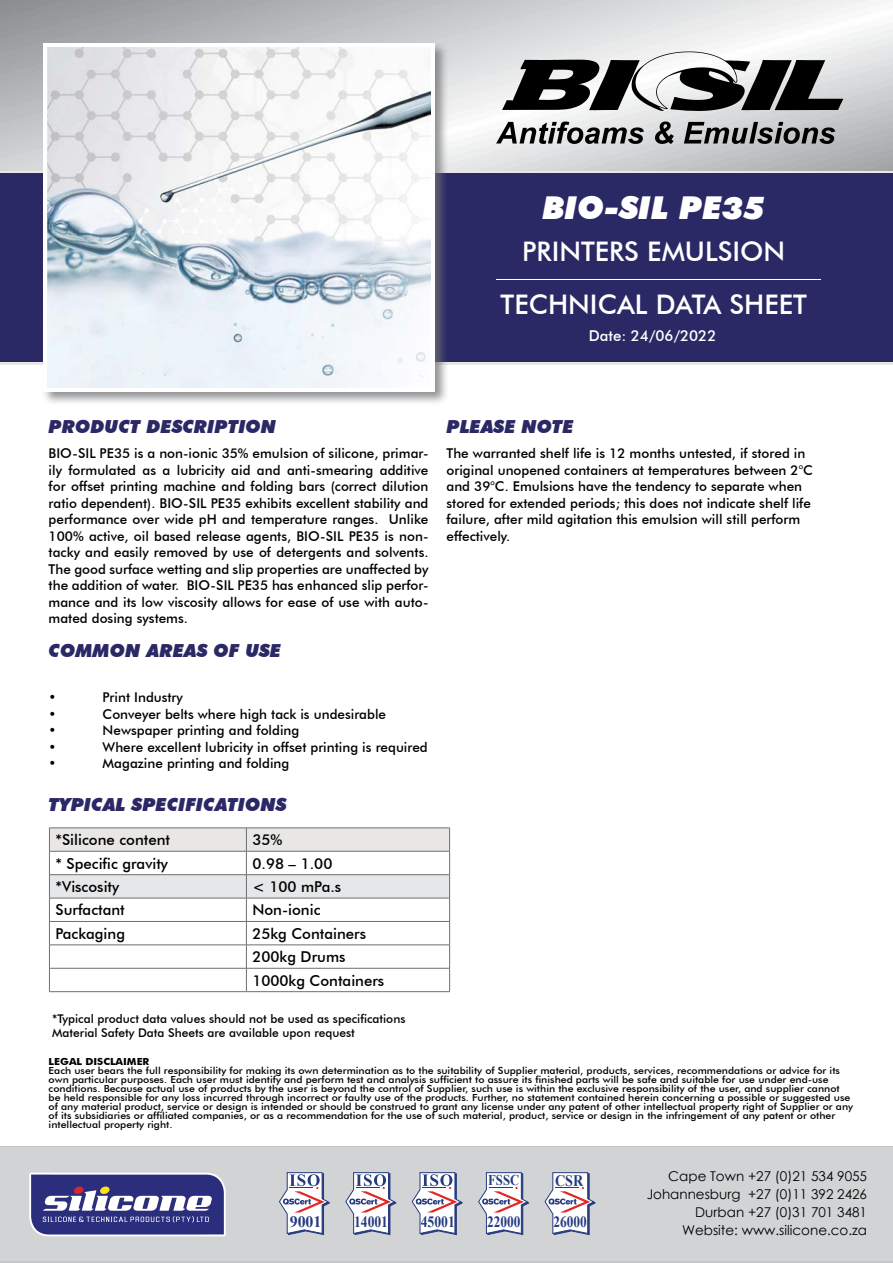
<style>
.page{position:relative;width:893px;height:1263px;background:#fff}
.page>*{position:absolute;margin:0;border:0;box-sizing:border-box;transform-origin:0 0}
.t1{font:italic 900 31.5px "Futura BT";color:#fff}
.t2{font:500 27px/52.5px "Futura BT";color:#fff;text-align:center}
.t3{font:italic 900 18px "Futura BT";color:#2a2865}
.t4{font:700 16.05px "Times New Roman";color:#263b80;scale:.88 1}
.t5{font:700 15.9px "Times New Roman";color:#263b80}
.t6{font:700 15.75px "Times New Roman";color:#263b80;scale:.87 1}
.t7{font:700 15.75px "Times New Roman";color:#263b80;scale:.85 1}
.t8{font:500 15px/23.4px "Futura BT";color:#000}
.t9{font:500 15px "Futura BT";color:#fff}
.t10{font:700 14.85px "Times New Roman";color:#263b80;scale:.85 1}
.t11{font:500 13.5px/16.5px "Futura BT";color:#000;text-align:justify}
.t12{font:13.5px/18px "Century Gothic";color:#000;text-align:right}
.t13{font:500 12px/14.4px "Futura BT";color:#000}
.t14{font:500 9.75px/9px "Futura BT";color:#000;scale:1.08 1}
.t15{font:700 9.75px "Futura BT";color:#000;scale:1.08 1}
</style>
<div class="page">
<svg style="left:0;top:0;width:893px;height:171px;background:#cdcfd0"></svg>
<svg style="left:496px;top:122px;width:148px;height:22px;background:#8a8a8b"></svg>
<svg style="left:655px;top:122px;width:19px;height:22px"></svg>
<svg style="left:684px;top:122px;width:151px;height:22px;background:#78797a"></svg>
<svg style="left:502px;top:52px;width:341px;height:59px"></svg>
<svg style="left:0;top:361px;width:893px;height:4px;background:#b8b7c5"></svg>
<hr style="left:0;top:171px;width:893px;height:4px;background:#e8e7e6">
<div style="left:0;top:173px;width:893px;height:188px;background:#2a2865"></div>
<div style="left:41px;top:41px;width:408px;height:365px;background:#6d6f71;opacity:.75"></div>
<div style="left:43px;top:43px;width:391px;height:349px;background:#fff"></div>
<img style="left:48px;top:48px;width:382px;height:340px">
<hr style="left:496px;top:279px;width:324px;height:1px;background:#fff">
<div style="left:0;top:1147px;width:893px;height:116px;background:#cccccd"></div>
<svg style="left:49px;top:828px;width:401px;height:163px"></svg>
<hr style="left:49px;top:991px;width:197px;height:1px;background:#6d6f71">
<hr style="left:246px;top:991px;width:204px;height:1px;background:#6d6f71">
<div style="left:0;top:1147px;width:893px;height:113px;background:#d1d3d4"></div>
<svg style="left:29px;top:1173px;width:197px;height:63px;background:#5f619b"></svg>
<svg style="left:279px;top:1172px;width:52px;height:63px"></svg>
<svg style="left:345px;top:1172px;width:52px;height:63px"></svg>
<svg style="left:411px;top:1172px;width:52px;height:63px"></svg>
<svg style="left:478px;top:1172px;width:52px;height:63px"></svg>
<svg style="left:544px;top:1172px;width:52px;height:63px"></svg>
<h1 class="t1" style="left:543px;top:189px;width:224px">BIO-SIL PE35</h1>
<h2 class="t2" style="left:501px;top:225px;width:308px">PRINTERS EMULSION<br>TECHNICAL DATA SHEET</h2>
<p class="t9" style="left:589px;top:327px;width:129px">Date: 24/06/2022</p>
<h3 class="t3" style="left:49px;top:416px;width:229px">PRODUCT DESCRIPTION</h3>
<p class="t11" style="left:49px;top:445px;width:381px">BIO-SIL PE35 is a non-ionic 35% emulsion of silicone, primar&shy;ily formulated as a lubricity aid and anti-smearing additive for offset printing machine and folding bars (correct dilution ratio dependent). BIO-SIL PE35 exhibits excellent stability and performance over wide pH and temperature ranges. Unlike 100% active, oil based release agents, BIO-SIL PE35 is non&shy;tacky and easily removed by use of detergents and solvents.<br>The good surface wetting and slip properties are unaffected by the addition of water. BIO-SIL PE35 has enhanced slip perfor&shy;mance and its low viscosity allows for ease of use with auto&shy;mated dosing systems.</p>
<h3 class="t3" style="left:49px;top:639px;width:234px">COMMON AREAS OF USE</h3>
<p class="t11" style="left:49px;top:689px;width:9px">•</p>
<p class="t11" style="left:103px;top:689px;width:82px">Print Industry</p>
<p class="t11" style="left:49px;top:705px;width:9px">•</p>
<p class="t11" style="left:103px;top:705px;width:285px">Conveyer belts where high tack is undesirable</p>
<p class="t11" style="left:49px;top:722px;width:9px">•</p>
<p class="t11" style="left:103px;top:722px;width:198px">Newspaper printing and folding</p>
<p class="t11" style="left:49px;top:738px;width:9px">•</p>
<p class="t11" style="left:103px;top:738px;width:327px">Where excellent lubricity in offset printing is required</p>
<p class="t11" style="left:49px;top:755px;width:9px">•</p>
<p class="t11" style="left:103px;top:755px;width:188px">Magazine printing and folding</p>
<h3 class="t3" style="left:49px;top:794px;width:239px">TYPICAL SPECIFICATIONS</h3>
<h3 class="t3" style="left:446px;top:416px;width:129px">PLEASE NOTE</h3>
<p class="t11" style="left:446px;top:445px;width:368px;text-align:left">The warranted shelf life is 12 months untested, if stored in original unopened containers at temperatures between 2°C and 39°C. Emulsions have the tendency to separate when stored for extended periods; this does not indicate shelf life failure, after mild agitation this emulsion will still perform effectively.</p>
<p class="t8" style="left:55px;top:828px;width:116px">*Silicone content</p>
<p class="t8" style="left:252px;top:828px;width:31px">35%</p>
<p class="t8" style="left:55px;top:851px;width:114px">* Specific gravity</p>
<p class="t8" style="left:252px;top:851px;width:81px">0.98 – 1.00</p>
<p class="t8" style="left:55px;top:875px;width:65px">*Viscosity</p>
<p class="t8" style="left:252px;top:875px;width:90px">&lt; 100 mPa.s</p>
<p class="t8" style="left:55px;top:898px;width:71px">Surfactant</p>
<p class="t8" style="left:252px;top:898px;width:70px">Non-ionic</p>
<p class="t8" style="left:55px;top:922px;width:71px">Packaging</p>
<p class="t8" style="left:252px;top:922px;width:133px">25kg Containers<br>200kg Drums<br>1000kg Containers</p>
<p class="t13" style="left:52px;top:1011px;width:355px">*Typical product data values should not be used as specifications<br>Material Safety Data Sheets are available upon request</p>
<p class="t15" style="left:49px;top:1056px;width:95px">LEGAL DISCLAIMER</p>
<p class="t14" style="left:49px;top:1066px;width:746px">Each user bears the full responsibility for making its own determination as to the suitability of Supplier material, products, services, recommendations or advice for its own particular purposes. Each user must identify and perform test and analysis sufficient to assure its finished parts will be safe and suitable for use under end-use conditions. Because actual use of products by the user is beyond the control of Supplier, such use is within the exclusive responsibility of the user, and supplier cannot be held responsible for any loss incurred through incorrect or faulty use of the products. Further, no statement contained herein concerning a possible or suggested use of any material product, service or design is intended or should be construed to grant any license under any patent of other intellectual property right of Supplier or any of its subsidiaries or affiliated companies, or as a recommendation for the use of such material, product, service or design in the infringement of any patent or other intellectual property right.</p>
<p class="t10" style="left:488px;top:1170px;width:38px">FSSC</p>
<p class="t5" style="left:290px;top:1210px;width:33px">9001</p>
<p class="t6" style="left:354px;top:1211px;width:41px">14001</p>
<p class="t6" style="left:421px;top:1211px;width:41px">45001</p>
<p class="t7" style="left:487px;top:1211px;width:41px">22000</p>
<p class="t4" style="left:555px;top:1169px;width:34px">CSR</p>
<p class="t7" style="left:554px;top:1210px;width:41px">26000</p>
<p class="t12" style="left:647px;top:1167px;width:222px">Cape Town +27 (0)21 534 9055<br>Johannesburg +27 (0)11 392 2426<br>Durban +27 (0)31 701 3481<br>Website: www.silicone.co.za</p>
</div>
